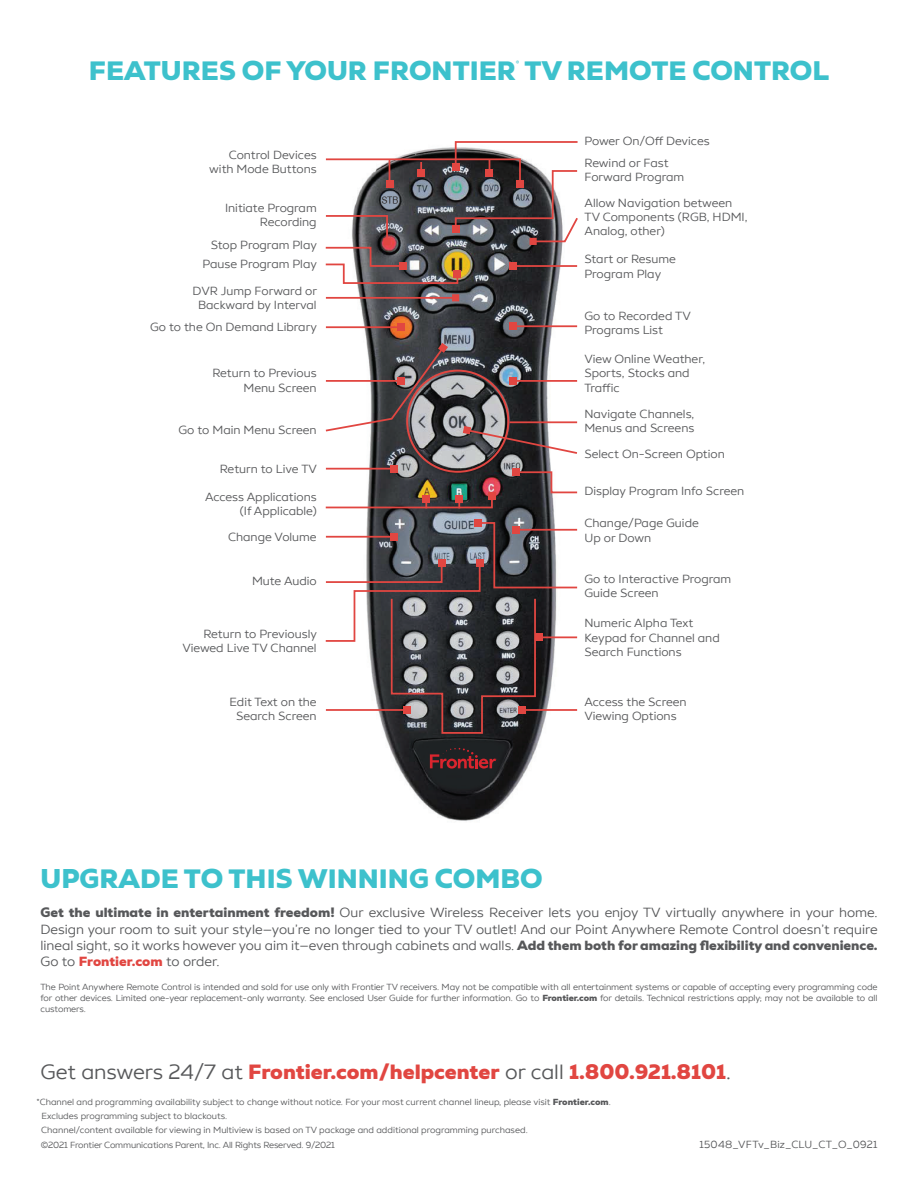
<style>
.page{position:relative;width:918px;height:1188px;background:#fff}
.page>*{position:absolute;margin:0;border:0;box-sizing:border-box;transform-origin:0 0}
.t1{font:900 27px "Fr Guide";color:#3dc1cc}
.t2{font:900 21px "Fr Guide";color:#e14641}
.t3{font:13.5px/16.2px "Fr Guide";color:#57585a;text-align:justify}
.t4{font:12px/14.2px "Fr Guide";color:#57585a}
.t5{font:10.5px "Fr Guide";letter-spacing:.02em;color:#57585a}
.t6{font:10.5px "Fr Guide";color:#3dc1cc}
.t7{font:9px/14.1px "Fr Guide";color:#57585a;text-align:justify}
.s1{font-weight:900}
.s2{font-weight:900;color:#e14641}
.s3{font-weight:400;color:#57585a}
</style>
<div class="page">
<img style="left:344px;top:285px;width:231px;height:536px">
<hr style="left:513px;top:380px;width:64px;height:2px;background:#e14641">
<div style="left:510px;top:377px;width:7px;height:7px;background:#e14641"></div>
<hr style="left:513px;top:325px;width:64px;height:2px;background:#e14641">
<div style="left:510px;top:323px;width:7px;height:7px;background:#e14641"></div>
<hr style="left:510px;top:421px;width:67px;height:2px;background:#e14641">
<svg style="left:325px;top:343px;width:123px;height:90px"></svg>
<hr style="left:326px;top:468px;width:68px;height:2px;background:#e14641">
<div style="left:390px;top:465px;width:7px;height:7px;background:#e14641"></div>
<hr style="left:326px;top:297px;width:130px;height:2px;background:#e14641">
<div style="left:452px;top:294px;width:7px;height:7px;background:#e14641"></div>
<div style="left:474px;top:519px;width:7px;height:8px;background:#e14641"></div>
<svg style="left:325px;top:521px;width:253px;height:214px"></svg>
<div style="left:488px;top:492px;width:8px;height:8px;background:#e14641"></div>
<svg style="left:325px;top:494px;width:169px;height:15px"></svg>
<div style="left:423px;top:495px;width:7px;height:7px;background:#e14641"></div>
<div style="left:406px;top:370px;width:103px;height:103px;border:2px solid #e14641;border-radius:50%"></div>
<svg style="left:463px;top:426px;width:114px;height:29px"></svg>
<svg style="left:515px;top:470px;width:63px;height:24px"></svg>
<div style="left:513px;top:469px;width:7px;height:7px;background:#e14641"></div>
<svg style="left:325px;top:141px;width:253px;height:144px"></svg>
<div style="left:400px;top:262px;width:7px;height:8px;background:#e14641"></div>
<hr style="left:326px;top:326px;width:75px;height:2px;background:#e14641">
<div style="left:398px;top:324px;width:7px;height:7px;background:#e14641"></div>
<svg style="left:430px;top:748px;width:67px;height:20px"></svg>
<p class="t6" style="left:516px;top:58px;width:5px">®</p>
<h1 class="t1" style="left:89px;top:53px;width:742px">FEATURES OF YOUR FRONTIER TV REMOTE CONTROL</h1>
<p class="t4" style="left:209px;top:147px;width:109px;text-align:right">Control Devices with Mode Buttons</p>
<p class="t4" style="left:225px;top:200px;width:93px;text-align:right">Initiate Program<br>Recording</p>
<p class="t4" style="left:203px;top:235px;width:116px;line-height:18.8px;text-align:right">Stop Program Play<br>Pause Program Play</p>
<p class="t4" style="left:193px;top:284px;width:126px;text-align:center">DVR Jump Forward or<br>Backward by Interval</p>
<p class="t4" style="left:150px;top:319px;width:168px">Go to the On Demand Library</p>
<p class="t4" style="left:212px;top:366px;width:106px;text-align:right">Return to Previous<br>Menu Screen</p>
<p class="t4" style="left:178px;top:423px;width:140px">Go to Main Menu Screen</p>
<p class="t4" style="left:220px;top:461px;width:99px">Return to Live TV</p>
<p class="t4" style="left:205px;top:489px;width:113px;text-align:right">Access Applications (If Applicable)</p>
<p class="t4" style="left:228px;top:530px;width:90px">Change Volume</p>
<p class="t4" style="left:252px;top:574px;width:66px">Mute Audio</p>
<p class="t4" style="left:585px;top:130px;width:127px;line-height:21.9px">Power On/Off Devices<br>Rewind or Fast</p>
<p class="t4" style="left:585px;top:165px;width:149px;line-height:25.2px">Forward Program<br>Allow Navigation between</p>
<p class="t4" style="left:585px;top:209px;width:165px">TV Components (RGB, HDMI,<br>Analog, other)</p>
<p class="t4" style="left:585px;top:252px;width:93px">Start or Resume<br>Program Play</p>
<p class="t4" style="left:585px;top:308px;width:108px">Go to Recorded TV<br>Programs List</p>
<p class="t4" style="left:585px;top:352px;width:122px">View Online Weather,<br>Sports, Stocks and<br>Traffic</p>
<p class="t4" style="left:585px;top:406px;width:111px">Navigate Channels,<br>Menus and Screens</p>
<p class="t4" style="left:585px;top:447px;width:142px">Select On-Screen Option</p>
<p class="t4" style="left:585px;top:484px;width:161px">Display Program Info Screen</p>
<p class="t4" style="left:585px;top:516px;width:116px">Change/Page Guide<br>Up or Down</p>
<p class="t4" style="left:585px;top:571px;width:148px">Go to Interactive Program<br>Guide Screen</p>
<p class="t4" style="left:183px;top:627px;width:136px;text-align:right">Return to Previously<br>Viewed Live TV Channel</p>
<p class="t4" style="left:585px;top:616px;width:137px">Numeric Alpha Text<br>Keypad for Channel and<br>Search Functions</p>
<p class="t4" style="left:230px;top:695px;width:89px;text-align:center">Edit Text on the<br>Search Screen</p>
<p class="t4" style="left:585px;top:695px;width:104px">Access the Screen<br>Viewing Options</p>
<h1 class="t1" style="left:41px;top:861px;width:504px">UPGRADE TO THIS WINNING COMBO</h1>
<p class="t3" style="left:40px;top:905px;width:839px"><span class="s1">Get the ultimate in entertainment freedom!</span> Our exclusive Wireless Receiver lets you enjoy TV virtually anywhere in your home.<br>Design your room to suit your style—you’re no longer tied to your TV outlet! And our Point Anywhere Remote Control doesn’t require lineal sight, so it works however you aim it—even through cabinets and walls. <span class="s1">Add them both for amazing flexibility and convenience.<br></span>Go to <span class="s2">Frontier.com</span> to order.</p>
<p class="t7" style="left:40px;top:982px;width:839px;line-height:10.8px">The Point Anywhere Remote Control is intended and sold for use only with Frontier TV receivers. May not be compatible with all entertainment systems or capable of accepting every programming code for other devices. Limited one-year replacement-only warranty. See enclosed User Guide for further information. Go to <span class="s1">Frontier.com</span> for details. Technical restrictions apply; may not be available to all customers.</p>
<h2 class="t2" style="left:40px;top:1058px;width:692px"><span class="s3">Get answers 24/7 at</span> Frontier.com/helpcenter <span class="s3">or call</span> 1.800.921.8101<span class="s3">.</span></h2>
<p class="t7" style="left:41px;top:1095px;width:572px;text-align:left;text-indent:-4px">*Channel and programming availability subject to change without notice. For your most current channel lineup, please visit <span class="s1">Frontier.com</span>.<br>Excludes programming subject to blackouts.<br>Channel/content available for viewing in Multiview is based on TV package and additional programming purchased.<br>©2021 Frontier Communications Parent, Inc. All Rights Reserved. 9/2021</p>
<p class="t5" style="left:699px;top:1137px;width:180px">15048_VFTv_Biz_CLU_CT_O_0921</p>
</div>
